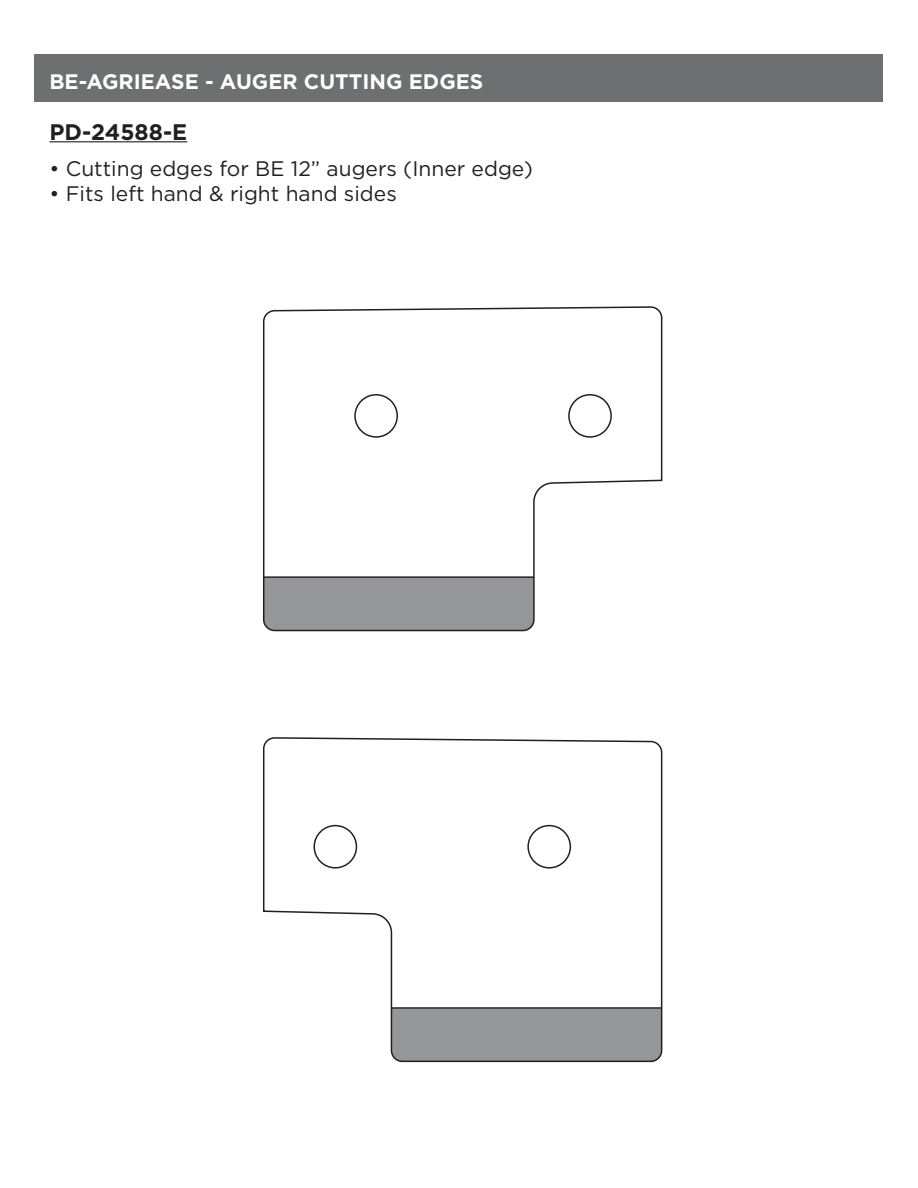
<style>
.page{position:relative;width:918px;height:1188px;background:#fff}
.page>*{position:absolute;margin:0;border:0;box-sizing:border-box;transform-origin:0 0}
.t1{font:700 22.5px "Gotham";color:#231f20}
.t2{font:21px "Gotham";color:#231f20}
.t3{font:700 21px "Gotham";color:#fff}
</style>
<div class="page">
<div style="left:34px;top:54px;width:850px;height:48px;background:#6d6f71"></div>
<hr style="left:50px;top:141px;width:137px;height:1px;background:#231f20">
<svg style="left:263px;top:306px;width:400px;height:326px"></svg>
<hr style="left:264px;top:576px;width:270px;height:2px;background:#231f20">
<div style="left:354px;top:394px;width:44px;height:44px;border:2px solid #231f20;border-radius:50%"></div>
<div style="left:568px;top:394px;width:44px;height:44px;border:2px solid #231f20;border-radius:50%"></div>
<svg style="left:263px;top:737px;width:400px;height:326px"></svg>
<hr style="left:391px;top:1007px;width:271px;height:2px;background:#231f20">
<div style="left:527px;top:825px;width:44px;height:44px;border:2px solid #231f20;border-radius:50%"></div>
<div style="left:314px;top:825px;width:43px;height:44px;border:2px solid #231f20;border-radius:50%"></div>
<p class="t3" style="left:50px;top:67px;width:435px">BE-AGRIEASE - AUGER CUTTING EDGES</p>
<p class="t1" style="left:50px;top:117px;width:139px">PD-24588-E</p>
<p class="t2" style="left:50px;top:155px;width:485px">• Cutting edges for BE 12” augers (Inner edge)</p>
<p class="t2" style="left:50px;top:180px;width:349px">• Fits left hand &amp; right hand sides</p>
</div>
